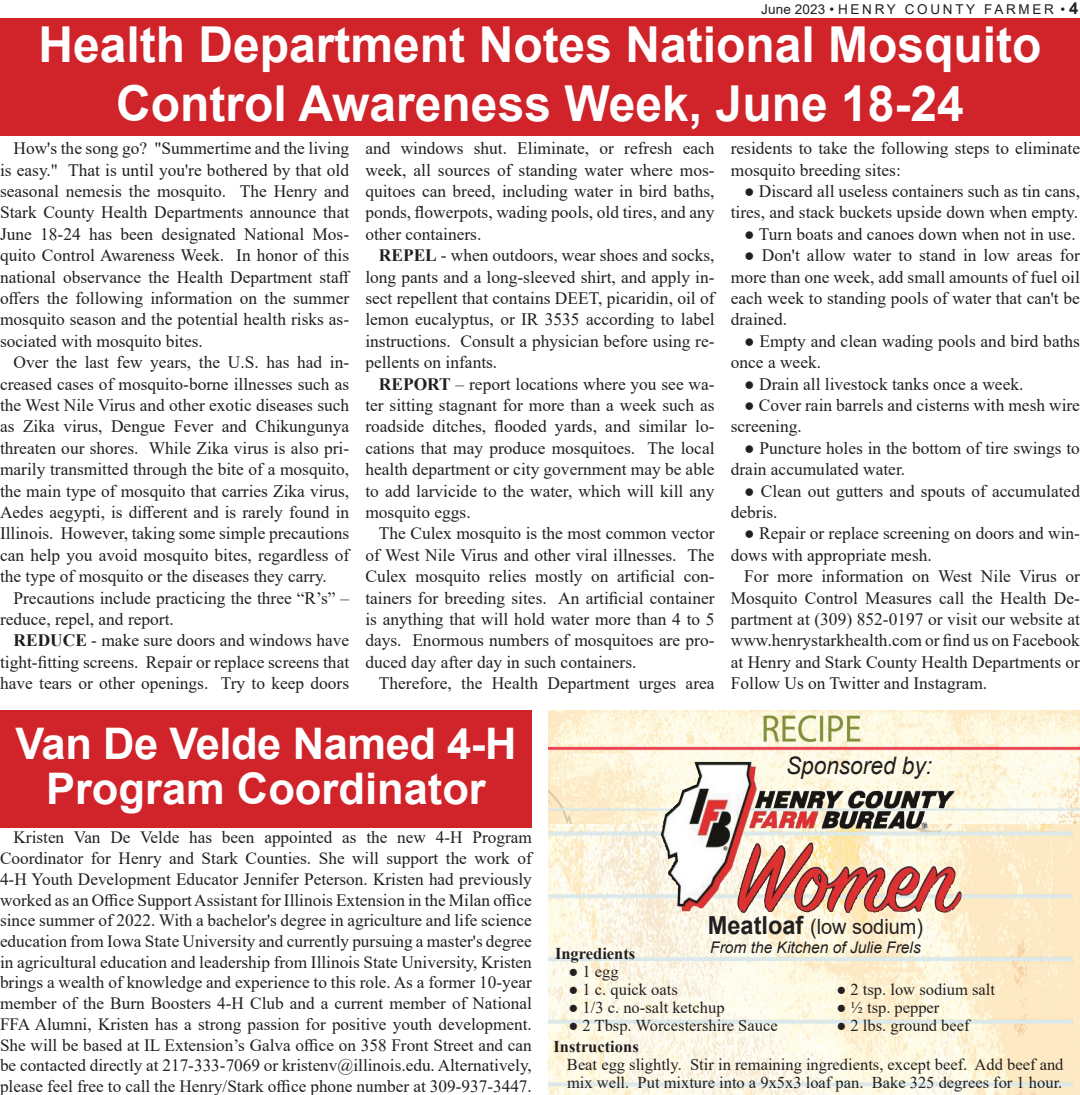
<style>
.page{position:relative;width:1080px;height:1095px;background:#fff}
.page>*{position:absolute;margin:0;border:0;box-sizing:border-box;transform-origin:0 0}
.t1{font:700 49.5px/59.4px "Arial";color:#fff;text-align:center}
.t2{font:700 43.5px/45px "Arial";color:#fff;text-align:center}
.t3{font:italic 24.15px "Arial";color:#231f20;scale:.94 1}
.t4{font:21px "Arial";color:#231f20;scale:.95 1}
.t5{font:17.4px/21.5px "Times New Roman";color:#231f20;text-align:justify}
.t6{font:17.25px/20.7px "Times New Roman";color:#231f20;text-align:justify}
.t7{font:16.5px/18px "Times New Roman";color:#231f20}
.t8{font:700 16.5px "Times New Roman";color:#231f20}
.t9{font:italic 16.05px "Arial";color:#231f20}
.t10{font:13.5px "Arial";letter-spacing:.2em;color:#231f20}
.s1{font-weight:700;font-size:16.5px}
.s2{font-weight:700}
.s3{font-weight:700;font-size:24.75px}
</style>
<div class="page">
<div style="left:0;top:18px;width:1080px;height:117px;background:#d1232a"></div>
<div style="left:0;top:710px;width:532px;height:117px;background:#d1232a"></div>
<img style="left:548px;top:710px;width:532px;height:114px">
<img style="left:548px;top:824px;width:532px;height:270px">
<img style="left:661px;top:761px;width:260px;height:150px">
<p class="t10" style="left:761px;top:0;width:319px">June 2023 • HENRY COUNTY FARMER • <span class="s1">4</span></p>
<h1 class="t1" style="left:38px;top:15px;width:1005px">Health Department Notes National Mosquito<br>Control Awareness Week, June 18-24</h1>
<p class="t5" style="left:0;top:137px;width:352px;text-indent:14px">How's the song go? "Summertime and the living is easy." That is until you're bothered by that old seasonal nemesis the mosquito. The Henry and Stark County Health Departments announce that June 18-24 has been designated National Mos&shy;quito Control Awareness Week. In honor of this national observance the Health Department staff offers the following information on the summer mosquito season and the potential health risks as&shy;sociated with mosquito bites.</p>
<p class="t5" style="left:0;top:351px;width:351px;text-indent:14px">Over the last few years, the U.S. has had in&shy;creased cases of mosquito-borne illnesses such as the West Nile Virus and other exotic diseases such as Zika virus, Dengue Fever and Chikungunya threaten our shores. While Zika virus is also pri&shy;marily transmitted through the bite of a mosquito, the main type of mosquito that carries Zika virus, Aedes aegypti, is different and is rarely found in Illinois. However, taking some simple precautions can help you avoid mosquito bites, regardless of the type of mosquito or the diseases they carry.</p>
<p class="t5" style="left:0;top:586px;width:351px;text-indent:14px">Precautions include practicing the three “R’s” – reduce, repel, and report.</p>
<p class="t5" style="left:0;top:629px;width:351px;text-indent:14px"><span class="s2">REDUCE</span> - make sure doors and windows have tight-fitting screens. Repair or replace screens that have tears or other openings. Try to keep doors</p>
<p class="t5" style="left:365px;top:137px;width:351px">and windows shut. Eliminate, or refresh each week, all sources of standing water where mos&shy;quitoes can breed, including water in bird baths, ponds, flowerpots, wading pools, old tires, and any other containers.</p>
<p class="t5" style="left:365px;top:244px;width:351px;text-indent:14px"><span class="s2">REPEL</span> - when outdoors, wear shoes and socks, long pants and a long-sleeved shirt, and apply in&shy;sect repellent that contains DEET, picaridin, oil of lemon eucalyptus, or IR 3535 according to label instructions. Consult a physician before using re&shy;pellents on infants.</p>
<p class="t5" style="left:365px;top:372px;width:351px;text-indent:14px"><span class="s2">REPORT</span> – report locations where you see wa&shy;ter sitting stagnant for more than a week such as roadside ditches, flooded yards, and similar lo&shy;cations that may produce mosquitoes. The local health department or city government may be able to add larvicide to the water, which will kill any mosquito eggs.</p>
<p class="t5" style="left:365px;top:522px;width:351px;text-indent:14px">The Culex mosquito is the most common vector of West Nile Virus and other viral illnesses. The Culex mosquito relies mostly on artificial con&shy;tainers for breeding sites. An artificial container is anything that will hold water more than 4 to 5 days. Enormous numbers of mosquitoes are pro&shy;duced day after day in such containers.</p>
<p class="t5" style="left:379px;top:671px;width:337px">Therefore, the Health Department urges area</p>
<p class="t5" style="left:731px;top:137px;width:351px">residents to take the following steps to eliminate mosquito breeding sites:</p>
<p class="t5" style="left:731px;top:180px;width:351px;text-align:right">● Discard all useless containers such as tin cans, tires, and stack buckets upside down when empty.</p>
<p class="t5" style="left:744px;top:222px;width:333px">● Turn boats and canoes down when not in use.</p>
<p class="t5" style="left:731px;top:244px;width:351px;text-indent:14px">● Don't allow water to stand in low areas for more than one week, add small amounts of fuel oil each week to standing pools of water that can't be drained.</p>
<p class="t5" style="left:731px;top:329px;width:351px;text-indent:14px">● Empty and clean wading pools and bird baths once a week.</p>
<p class="t5" style="left:744px;top:372px;width:281px">● Drain all livestock tanks once a week.</p>
<p class="t5" style="left:731px;top:394px;width:351px;text-indent:14px">● Cover rain barrels and cisterns with mesh wire screening.</p>
<p class="t5" style="left:731px;top:436px;width:351px;text-indent:14px">● Puncture holes in the bottom of tire swings to drain accumulated water.</p>
<p class="t5" style="left:731px;top:479px;width:351px;text-indent:14px">● Clean out gutters and spouts of accumulated debris.</p>
<p class="t5" style="left:731px;top:522px;width:351px;text-indent:14px">● Repair or replace screening on doors and win&shy;dows with appropriate mesh.</p>
<p class="t5" style="left:731px;top:565px;width:351px;text-indent:14px">For more information on West Nile Virus or Mosquito Control Measures call the Health De&shy;partment at (309) 852-0197 or visit our website at www.henrystarkhealth.com or find us on Facebook at Henry and Stark County Health Departments or Follow Us on Twitter and Instagram.</p>
<h2 class="t2" style="left:15px;top:721px;width:502px">Van De Velde Named 4-H<br>Program Coordinator</h2>
<p class="t6" style="left:0;top:826px;width:533px;text-indent:14px">Kristen Van De Velde has been appointed as the new 4-H Program Coordinator for Henry and Stark Counties. She will support the work of 4-H Youth Development Educator Jennifer Peterson. Kristen had previously worked as an Office Support Assistant for Illinois Extension in the Milan office since summer of 2022. With a bachelor's degree in agriculture and life science education from Iowa State University and currently pursuing a master's degree in agricultural education and leadership from Illinois State University, Kristen brings a wealth of knowledge and experience to this role. As a former 10-year member of the Burn Boosters 4-H Club and a current member of National FFA Alumni, Kristen has a strong passion for positive youth development.<br>She will be based at IL Extension’s Galva office on 358 Front Street and can be contacted directly at 217-333-7069 or kristenv@illinois.edu. Alternatively, please feel free to call the Henry/Stark office phone number at 309-937-3447.</p>
<h3 class="t3" style="left:786px;top:749px;width:157px">Sponsored by:</h3>
<p class="t4" style="left:708px;top:911px;width:228px"><span class="s3">Meatloaf</span> (low sodium)</p>
<p class="t9" style="left:710px;top:936px;width:212px">From the Kitchen of Julie Frels</p>
<p class="t8" style="left:555px;top:941px;width:82px">Ingredients</p>
<p class="t7" style="left:568px;top:961px;width:52px">● 1 egg</p>
<p class="t7" style="left:568px;top:979px;width:111px">● 1 c. quick oats</p>
<p class="t7" style="left:568px;top:997px;width:158px">● 1/3 c. no-salt ketchup</p>
<p class="t7" style="left:568px;top:1015px;width:211px">● 2 Tbsp. Worcestershire Sauce</p>
<p class="t7" style="left:836px;top:979px;width:160px">● 2 tsp. low sodium salt</p>
<p class="t7" style="left:836px;top:997px;width:104px">● ½ tsp. pepper</p>
<p class="t7" style="left:836px;top:1015px;width:135px">● 2 lbs. ground beef</p>
<p class="t8" style="left:553px;top:1034px;width:87px">Instructions</p>
<p class="t7" style="left:567px;top:1054px;width:498px">Beat egg slightly. Stir in remaining ingredients, except beef. Add beef and mix well. Put mixture into a 9x5x3 loaf pan. Bake 325 degrees for 1 hour.</p>
</div>
